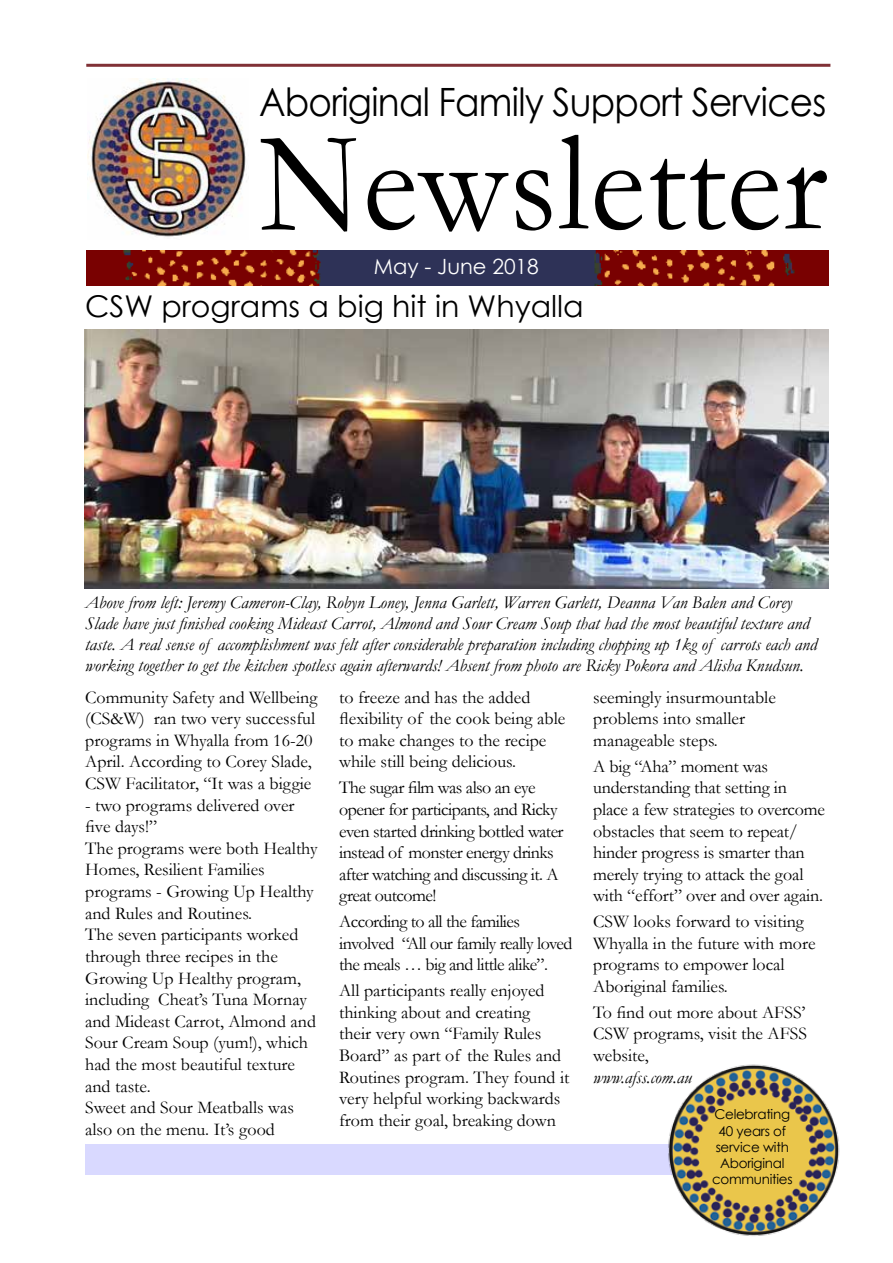
<style>
.page{position:relative;width:893px;height:1263px;background:#fff}
.page>*{position:absolute;margin:0;border:0;box-sizing:border-box;transform-origin:0 0}
.t1{font:144px "Garamond";letter-spacing:.01em;color:#000;scale:.92 1}
.t2{font:39px "Century Gothic";letter-spacing:-.02em;color:#000;scale:.92 1}
.t3{font:30px "Century Gothic";color:#000}
.t4{font:21px "Century Gothic";color:#fff}
.t5{font:18px/21.6px "Garamond";color:#000}
.t6{font:italic 18px/21px "Garamond";color:#000}
.t7{font:18px/21.6px "Garamond";letter-spacing:-.03em;color:#000}
.t8{font:13.5px/16.2px "Century Gothic";letter-spacing:-.02em;color:#000;text-align:center}
</style>
<div class="page">
<img style="left:87px;top:250px;width:742px;height:36px">
<img style="left:87px;top:79px;width:160px;height:158px">
<hr style="left:86px;top:64px;width:744px;height:3px;background:#803136">
<div style="left:85px;top:1144px;width:745px;height:31px;background:#d9d9ff"></div>
<img style="left:668px;top:1064px;width:172px;height:172px">
<img style="left:84px;top:329px;width:744px;height:260px">
<h2 class="t2" style="left:259px;top:75px;width:618px">Aboriginal Family Support Services</h2>
<h1 class="t1" style="left:259px;top:86px;width:619px">Newsletter</h1>
<p class="t4" style="left:374px;top:251px;width:167px">May - June 2018</p>
<h3 class="t3" style="left:85px;top:285px;width:500px">CSW programs a big hit in Whyalla</h3>
<p class="t6" style="left:85px;top:591px;width:733px">Above from left: Jeremy Cameron-Clay, Robyn Loney, Jenna Garlett, Warren Garlett, Deanna Van Balen and Corey Slade have just finished cooking Mideast Carrot, Almond and Sour Cream Soup that had the most beautiful texture and taste. A real sense of accomplishment was felt after considerable preparation including chopping up 1kg of carrots each and working together to get the kitchen spotless again afterwards! Absent from photo are Ricky Pokora and Alisha Knudsun.</p>
<p class="t5" style="left:85px;top:686px;width:234px">Community Safety and Wellbeing (CS&amp;W) ran two very successful programs in Whyalla from 16-20<br>April. According to Corey Slade,<br>CSW Facilitator, “It was a biggie</p>
<p class="t5" style="left:85px;top:794px;width:234px">- two programs delivered over five days!”<br>The programs were both Healthy<br>Homes, Resilient Families programs - Growing Up Healthy and Rules and Routines.<br>The seven participants worked through three recipes in the<br>Growing Up Healthy program, including Cheat’s Tuna Mornay and Mideast Carrot, Almond and<br>Sour Cream Soup (yum!), which had the most beautiful texture and taste.<br>Sweet and Sour Meatballs was also on the menu. It’s good</p>
<p class="t5" style="left:339px;top:686px;width:228px">to freeze and has the added flexibility of the cook being able to make changes to the recipe while still being delicious.</p>
<p class="t7" style="left:339px;top:776px;width:226px">The sugar film was also an eye opener for participants, and Ricky even started drinking bottled water instead of monster energy drinks after watching and discussing it. A great outcome!</p>
<p class="t7" style="left:339px;top:910px;width:235px">According to all the families involved “All our family really loved the meals … big and little alike”.</p>
<p class="t5" style="left:339px;top:979px;width:232px">All participants really enjoyed thinking about and creating<br>their very own “Family Rules<br>Board” as part of the Rules and<br>Routines program. They found it very helpful working backwards from their goal, breaking down</p>
<p class="t5" style="left:593px;top:686px;width:184px">seemingly insurmountable problems into smaller manageable steps.</p>
<p class="t5" style="left:593px;top:755px;width:233px">A big “Aha” moment was understanding that setting in place a few strategies to overcome obstacles that seem to repeat/ hinder progress is smarter than merely trying to attack the goal with “effort” over and over again.</p>
<p class="t5" style="left:593px;top:910px;width:224px">CSW looks forward to visiting<br>Whyalla in the future with more programs to empower local<br>Aboriginal families.</p>
<p class="t5" style="left:593px;top:1001px;width:216px;text-align:justify">To find out more about AFSS’ CSW programs, visit the AFSS website,</p>
<p class="t6" style="left:593px;top:1066px;width:100px">www.afss.com.au</p>
<p class="t8" style="left:712px;top:1106px;width:82px">Celebrating<br>40 years of service with<br>Aboriginal communities</p>
</div>
